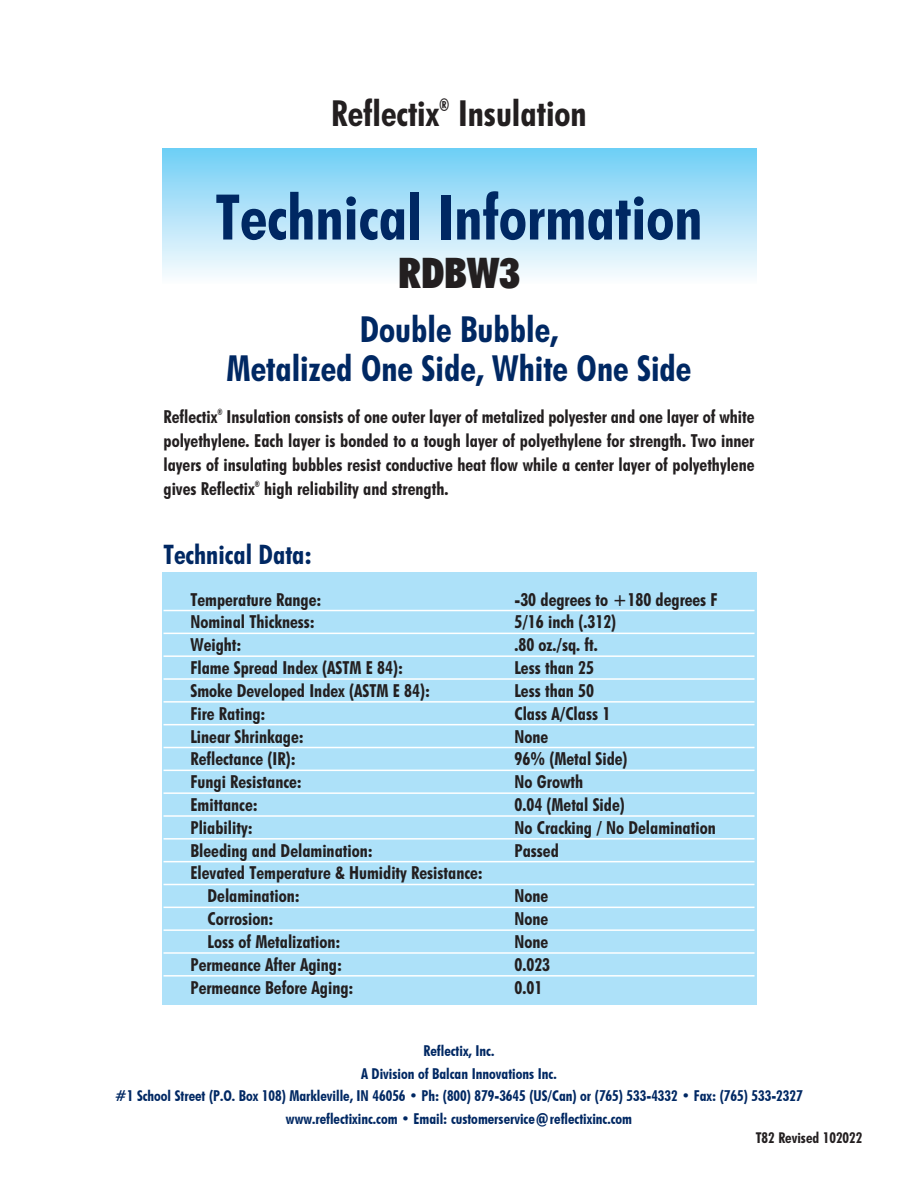
<style>
.page{position:relative;width:918px;height:1188px;background:#fff}
.page>*{position:absolute;margin:0;border:0;box-sizing:border-box;transform-origin:0 0}
.t1{font:700 63px "Futuri Condensed SW";color:#002863}
.t2{font:42px "Futuri Condensed Extra Bold SWFTE";color:#231f20}
.t3{font:700 36px/39px "Futuri Condensed SW";color:#002863;text-align:center}
.t4{font:700 36px "Futuri Condensed SW";color:#231f20}
.t5{font:700 27px "Futuri Condensed SW";color:#002863}
.t6{font:700 18px/24px "Futuri Condensed SW";color:#231f20;text-align:justify}
.t7{font:15px/22.5px "Futuri Condensed Bold SWFTE";color:#002863;text-align:center}
.t8{font:700 15px "Futuri Condensed SW";color:#231f20}
</style>
<div class="page">
<div style="left:162px;top:148px;width:594px;height:136px;background:linear-gradient(to bottom,#70cef5,#fcfcfe)"></div>
<div style="left:162px;top:573px;width:594px;height:432px;background:#ade1f9"></div>
<hr style="left:164px;top:610px;width:590px;height:1px;background:#fff">
<hr style="left:164px;top:633px;width:590px;height:1px;background:#fff">
<hr style="left:164px;top:655px;width:590px;height:2px;background:#fff">
<hr style="left:164px;top:678px;width:590px;height:2px;background:#fff">
<hr style="left:164px;top:701px;width:590px;height:2px;background:#fff">
<hr style="left:164px;top:724px;width:590px;height:1px;background:#fff">
<hr style="left:164px;top:747px;width:590px;height:1px;background:#fff">
<hr style="left:164px;top:770px;width:590px;height:1px;background:#fff">
<hr style="left:164px;top:792px;width:590px;height:2px;background:#fff">
<hr style="left:164px;top:815px;width:590px;height:2px;background:#fff">
<hr style="left:164px;top:838px;width:590px;height:2px;background:#fff">
<hr style="left:164px;top:861px;width:590px;height:1px;background:#fff">
<hr style="left:164px;top:884px;width:590px;height:1px;background:#fff">
<hr style="left:164px;top:907px;width:590px;height:1px;background:#fff">
<hr style="left:164px;top:929px;width:590px;height:2px;background:#fff">
<hr style="left:164px;top:952px;width:590px;height:2px;background:#fff">
<hr style="left:164px;top:975px;width:590px;height:2px;background:#fff">
<h3 class="t4" style="left:331px;top:98px;width:257px">Reflectix<sup>®</sup> Insulation</h3>
<h1 class="t1" style="left:215px;top:192px;width:489px">Technical Information</h1>
<h2 class="t2" style="left:398px;top:244px;width:123px">RDBW3</h2>
<h3 class="t3" style="left:227px;top:312px;width:466px">Double Bubble,<br>Metalized One Side, White One Side</h3>
<p class="t6" style="left:164px;top:406px;width:593px">Reflectix<sup>®</sup> Insulation consists of one outer layer of metalized polyester and one layer of white polyethylene. Each layer is bonded to a tough layer of polyethylene for strength. Two inner layers of insulating bubbles resist conductive heat flow while a center layer of polyethylene gives Reflectix<sup>®</sup> high reliability and strength.</p>
<h3 class="t5" style="left:164px;top:543px;width:150px">Technical Data:</h3>
<p class="t6" style="left:191px;top:589px;width:132px">Temperature Range:</p>
<p class="t6" style="left:514px;top:589px;width:205px">-30 degrees to +180 degrees F</p>
<p class="t6" style="left:191px;top:612px;width:126px">Nominal Thickness:</p>
<p class="t6" style="left:514px;top:612px;width:103px">5/16 inch (.312)</p>
<p class="t6" style="left:191px;top:634px;width:53px">Weight:</p>
<p class="t6" style="left:514px;top:634px;width:85px">.80 oz./sq. ft.</p>
<p class="t6" style="left:191px;top:657px;width:214px">Flame Spread Index (ASTM E 84):</p>
<p class="t6" style="left:514px;top:657px;width:81px">Less than 25</p>
<p class="t6" style="left:191px;top:680px;width:241px">Smoke Developed Index (ASTM E 84):</p>
<p class="t6" style="left:514px;top:680px;width:81px">Less than 50</p>
<p class="t6" style="left:191px;top:703px;width:77px">Fire Rating:</p>
<p class="t6" style="left:514px;top:703px;width:97px">Class A/Class 1</p>
<p class="t6" style="left:191px;top:726px;width:115px">Linear Shrinkage:</p>
<p class="t6" style="left:514px;top:726px;width:35px">None</p>
<p class="t6" style="left:191px;top:749px;width:107px">Reflectance (IR):</p>
<p class="t6" style="left:514px;top:749px;width:115px">96% (Metal Side)</p>
<p class="t6" style="left:191px;top:771px;width:113px">Fungi Resistance:</p>
<p class="t6" style="left:514px;top:771px;width:70px">No Growth</p>
<p class="t6" style="left:191px;top:794px;width:69px">Emittance:</p>
<p class="t6" style="left:514px;top:794px;width:112px">0.04 (Metal Side)</p>
<p class="t6" style="left:191px;top:817px;width:64px">Pliability:</p>
<p class="t6" style="left:514px;top:817px;width:203px">No Cracking / No Delamination</p>
<p class="t6" style="left:191px;top:840px;width:184px">Bleeding and Delamination:</p>
<p class="t6" style="left:514px;top:840px;width:46px">Passed</p>
<p class="t6" style="left:208px;top:863px;width:277px;line-height:22.8px;text-indent:-17px">Elevated Temperature &amp; Humidity Resistance:<br>Delamination:</p>
<p class="t6" style="left:514px;top:886px;width:35px">None</p>
<p class="t6" style="left:208px;top:908px;width:67px">Corrosion:</p>
<p class="t6" style="left:514px;top:908px;width:35px">None</p>
<p class="t6" style="left:208px;top:931px;width:135px">Loss of Metalization:</p>
<p class="t6" style="left:514px;top:931px;width:35px">None</p>
<p class="t6" style="left:191px;top:954px;width:153px">Permeance After Aging:</p>
<p class="t6" style="left:514px;top:954px;width:37px">0.023</p>
<p class="t6" style="left:191px;top:977px;width:165px">Permeance Before Aging:</p>
<p class="t6" style="left:514px;top:977px;width:29px">0.01</p>
<p class="t7" style="left:115px;top:1039px;width:689px">Reflectix, Inc.<br>A Division of Balcan Innovations Inc.<br>#1 School Street (P.O. Box 108) Markleville, IN 46056 • Ph: (800) 879-3645 (US/Can) or (765) 533-4332 • Fax: (765) 533-2327 www.reflectixinc.com • Email: customerservice@reflectixinc.com</p>
<p class="t8" style="left:756px;top:1132px;width:108px">T82 Revised 102022</p>
</div>
